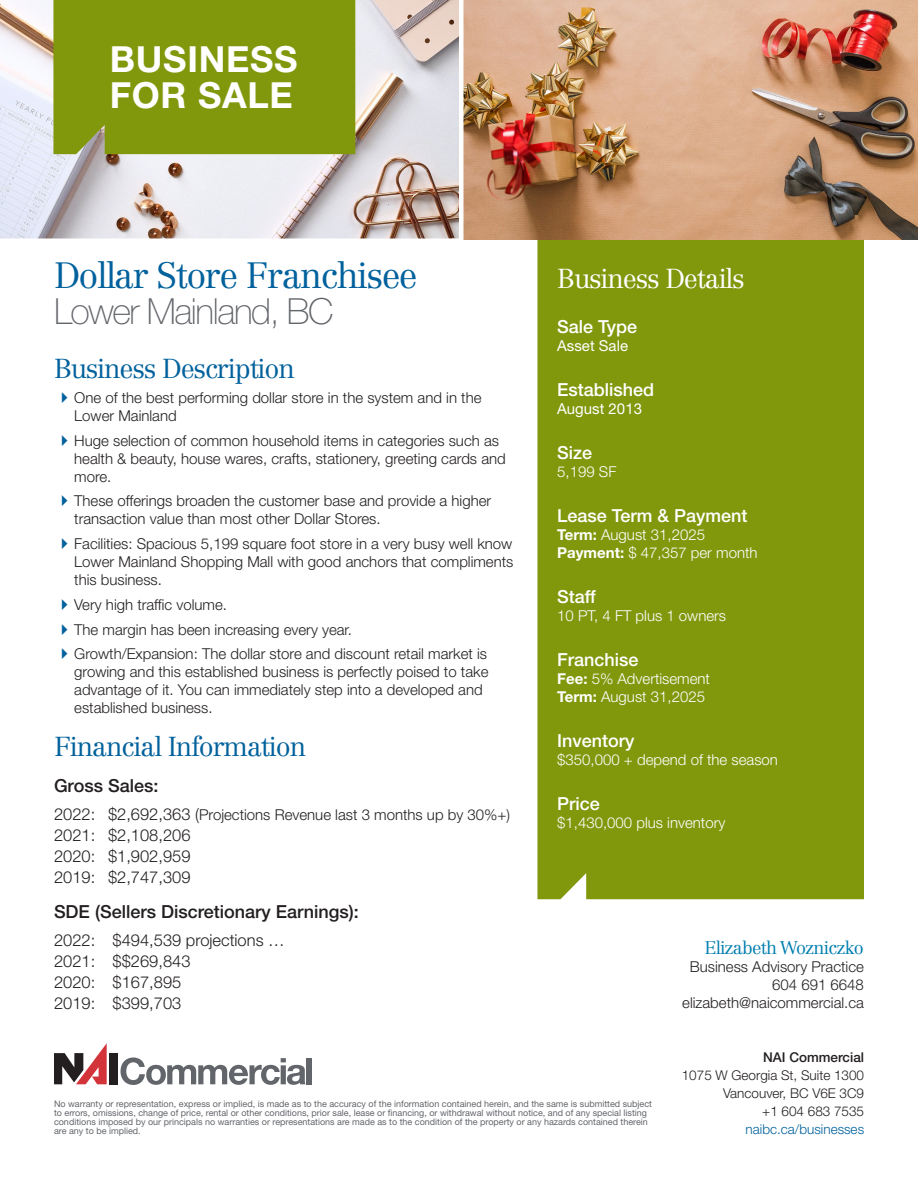
<style>
.page{position:relative;width:918px;height:1188px;background:#fff}
.page>*{position:absolute;margin:0;border:0;box-sizing:border-box;transform-origin:0 0}
.Centennial_24pt_Red{font:300 36px "Centennial LT Std";letter-spacing:-.04em;color:#00619c}
.Helvetica_24pt_Light{font:100 36px "Helvetica Neue LT Std";letter-spacing:-.04em;color:#62656a}
.For_Sale_Lease_Headi{font:700 36px/36px "Helvetica Neue LT Std";letter-spacing:.02em;color:#fff}
.Centennial_18pt_Red{font:300 27px "Centennial LT Std";letter-spacing:-.04em;color:#00619c}
.Centennial_18pt_Red-2{font:300 27px "Centennial LT Std";letter-spacing:-.04em;color:#fff}
.Helvetica_12pt_Mediu{font:500 18px "Helvetica Neue LT Std";color:#fff}
.Helvetica_12pt_Mediu-2{font:500 18px "Helvetica Neue LT Std";color:#231f20}
.Centennial_12pt_Blue{font:300 18px "Centennial LT Std";letter-spacing:-.04em;color:#007eaf}
.Helvetica_10pt_Light{font:300 16.5px/21px "Helvetica Neue LT Std";color:#231f20;text-align:justify}
.Helvetica_10pt_Light-2{font:300 15px/18px "Helvetica Neue LT Std";color:#231f20}
.Helvetica_10pt_White{font:300 15px/18px "Helvetica Neue LT Std";color:#fff}
.Helvetica_10pt_White-2{font:15px "Helvetica Neue LT Std";color:#fff}
.Helvetica_9pt_Light{font:300 13.5px/18px "Helvetica Neue LT Std";color:#231f20;text-align:right}
.Helvetica_Fine_Print{font:9px/9px "Helvetica Neue LT Std";color:#62656a}
.s1{font-size:16.5px}
.s2{font-weight:700}
.s3{font-weight:500}
.s4{color:#00619c}
</style>
<div class="page">
<div style="left:537px;top:240px;width:327px;height:659px;background:#81980d"></div>
<img style="left:466px;top:0;width:452px;height:240px">
<svg style="left:0;top:0;width:466px;height:240px;background:#d9d2d4"></svg>
<div style="left:53px;top:0;width:302px;height:154px;background:#81980d"></div>
<div style="left:109px;top:1053px;width:9px;height:31px;background:#231f20"></div>
<svg style="left:54px;top:1043px;width:53px;height:41px"></svg>
<svg style="left:121px;top:1057px;width:184px;height:28px"></svg>
<div style="left:307px;top:1058px;width:5px;height:26px;background:#62656a"></div>
<p class="For_Sale_Lease_Headi" style="left:110px;top:40px;width:189px">BUSINESS<br>FOR SALE</p>
<p class="Centennial_24pt_Red" style="left:54px;top:254px;width:365px">Dollar Store Franchisee</p>
<p class="Helvetica_24pt_Light" style="left:54px;top:291px;width:281px">Lower Mainland, BC</p>
<p class="Centennial_18pt_Red" style="left:54px;top:352px;width:242px">Business Description</p>
<p class="Helvetica_10pt_Light-2" style="left:74px;top:388px;width:409px">One of the best performing dollar store in the system and in the<br>Lower Mainland</p>
<p class="Helvetica_10pt_Light-2" style="left:74px;top:431px;width:433px">Huge selection of common household items in categories such as health &amp; beauty, house wares, crafts, stationery, greeting cards and more.</p>
<p class="Helvetica_10pt_Light-2" style="left:74px;top:492px;width:419px">These offerings broaden the customer base and provide a higher transaction value than most other Dollar Stores.</p>
<p class="Helvetica_10pt_Light-2" style="left:74px;top:534px;width:441px;text-align:justify">Facilities: Spacious 5,199 square foot store in a very busy well know Lower Mainland Shopping Mall with good anchors that compliments this business.</p>
<p class="Helvetica_10pt_Light-2" style="left:74px;top:595px;width:154px">Very high traffic volume.</p>
<p class="Helvetica_10pt_Light-2" style="left:74px;top:620px;width:279px">The margin has been increasing every year.</p>
<p class="Helvetica_10pt_Light-2" style="left:74px;top:645px;width:416px">Growth/Expansion: The dollar store and discount retail market is growing and this established business is perfectly poised to take advantage of it. You can immediately step into a developed and established business.</p>
<p class="Centennial_18pt_Red" style="left:54px;top:730px;width:254px">Financial Information</p>
<p class="Helvetica_12pt_Mediu-2" style="left:54px;top:775px;width:106px">Gross Sales:</p>
<p class="Helvetica_10pt_Light-2" style="left:54px;top:805px;width:458px"><span class="s1">2022: $2,692,363 (</span>Projections Revenue last 3 months up by 30%+)</p>
<p class="Helvetica_10pt_Light" style="left:54px;top:824px;width:138px">2021: $2,108,206<br>2020: $1,902,959<br>2019: $2,747,309</p>
<p class="Helvetica_12pt_Mediu-2" style="left:54px;top:901px;width:306px">SDE (Sellers Discretionary Earnings):</p>
<p class="Helvetica_10pt_Light" style="left:54px;top:929px;width:232px;text-align:left">2022: $494,539 projections …<br>2021: $$269,843<br>2020: $167,895<br>2019: $399,703</p>
<p class="Centennial_18pt_Red-2" style="left:557px;top:262px;width:189px">Business Details</p>
<p class="Helvetica_12pt_Mediu" style="left:557px;top:316px;width:82px">Sale Type</p>
<p class="Helvetica_10pt_White-2" style="left:557px;top:337px;width:72px">Asset Sale</p>
<p class="Helvetica_12pt_Mediu" style="left:557px;top:379px;width:99px">Established</p>
<p class="Helvetica_10pt_White-2" style="left:557px;top:400px;width:86px">August 2013</p>
<p class="Helvetica_12pt_Mediu" style="left:557px;top:442px;width:37px">Size</p>
<p class="Helvetica_10pt_White" style="left:557px;top:462px;width:61px">5,199 SF</p>
<p class="Helvetica_12pt_Mediu" style="left:557px;top:505px;width:192px">Lease Term &amp; Payment</p>
<p class="Helvetica_10pt_White" style="left:557px;top:525px;width:202px"><span class="s2">Term:</span> August 31,2025<br><span class="s2">Payment:</span> $ 47,357 per month</p>
<p class="Helvetica_12pt_Mediu" style="left:557px;top:586px;width:40px">Staff</p>
<p class="Helvetica_10pt_White" style="left:557px;top:606px;width:170px">10 PT, 4 FT plus 1 owners</p>
<p class="Helvetica_12pt_Mediu" style="left:557px;top:649px;width:83px">Franchise</p>
<p class="Helvetica_10pt_White" style="left:557px;top:669px;width:154px"><span class="s2">Fee:</span> 5% Advertisement<br><span class="s2">Term:</span> August 31,2025</p>
<p class="Helvetica_12pt_Mediu" style="left:557px;top:730px;width:79px">Inventory</p>
<p class="Helvetica_10pt_White" style="left:557px;top:750px;width:222px">$350,000 + depend of the season</p>
<p class="Helvetica_12pt_Mediu" style="left:557px;top:793px;width:44px">Price</p>
<p class="Helvetica_10pt_White" style="left:557px;top:813px;width:170px">$1,430,000 plus inventory</p>
<p class="Centennial_12pt_Blue" style="left:704px;top:937px;width:161px">Elizabeth Wozniczko</p>
<p class="Helvetica_10pt_Light-2" style="left:690px;top:957px;width:176px">Business Advisory Practice</p>
<p class="Helvetica_10pt_Light-2" style="left:772px;top:975px;width:93px">604 691 6648</p>
<p class="Helvetica_10pt_Light-2" style="left:682px;top:993px;width:183px">elizabeth@naicommercial.ca</p>
<p class="Helvetica_Fine_Print" style="left:54px;top:1099px;width:600px">No warranty or representation, express or implied, is made as to the accuracy of the information contained herein, and the same is submitted subject to errors, omissions, change of price, rental or other conditions, prior sale, lease or financing, or withdrawal without notice, and of any special listing conditions imposed by our principals no warranties or representations are made as to the condition of the property or any hazards contained therein are any to be implied.</p>
<p class="Helvetica_9pt_Light" style="left:682px;top:1048px;width:184px"><span class="s3">NAI Commercial<br></span>1075 W Georgia St, Suite 1300<br>Vancouver, BC V6E 3C9<br>+1 604 683 7535 <span class="s4">naibc.ca/businesses</span></p>
</div>
